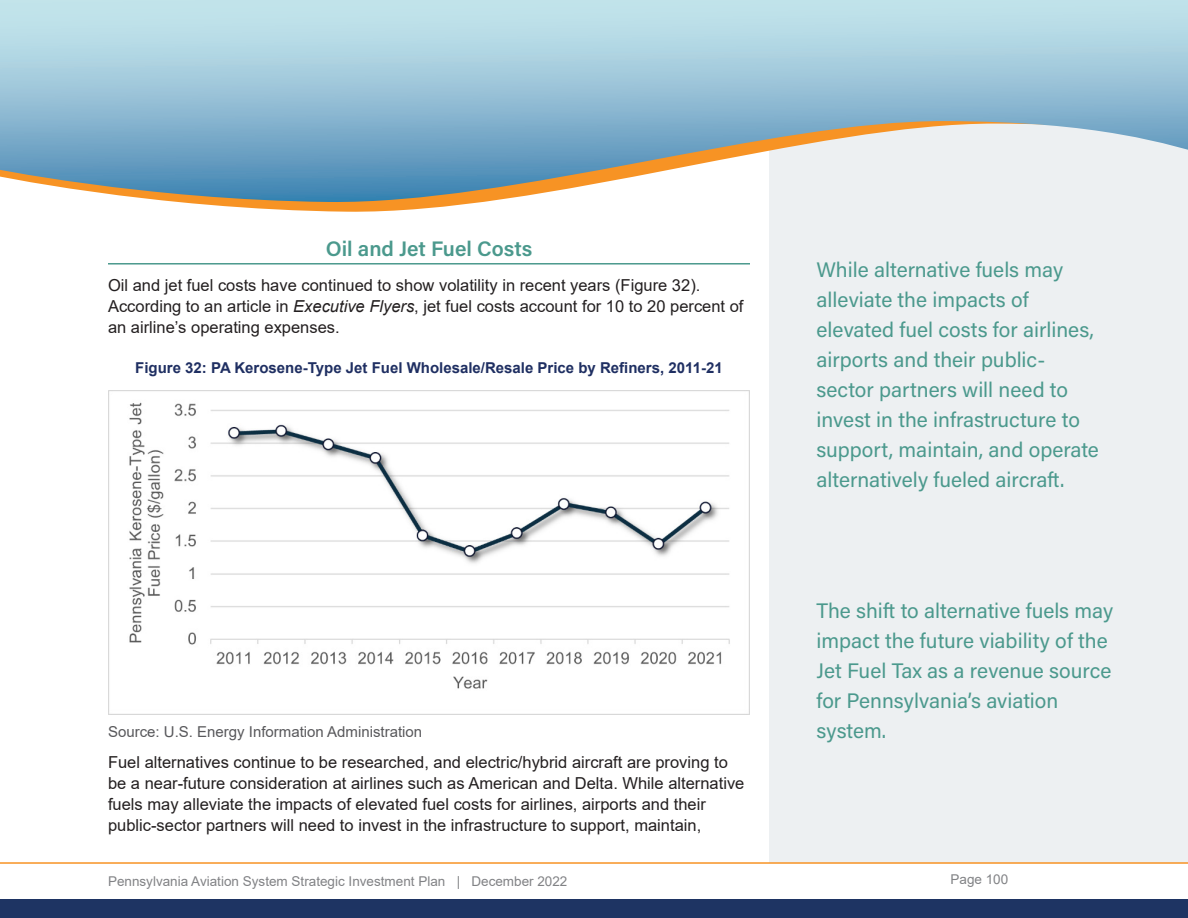
<style>
.page{position:relative;width:1188px;height:918px;background:#fff}
.page>*{position:absolute;margin:0;border:0;box-sizing:border-box;transform-origin:0 0}
.pull_quote{font:21px/30px "Acumin Pro";color:#4b998d}
.Subhead_2{font:600 21px "Acumin Pro";color:#4b998d}
.body_text{font:16.5px/21px "Arial";color:#231f20}
.Figure_title{font:700 15px "Arial";color:#1f2f62}
.Source{font:15px "Arial";color:#58585b}
.t1{font:13.5px "Arial";color:#818285}
.s1{font-style:italic}
</style>
<div class="page">
<div style="left:769px;top:94px;width:419px;height:823px;background:#edf0f2"></div>
<hr style="left:108px;top:263px;width:642px;height:2px;background:#4b998d">
<img style="left:108px;top:390px;width:642px;height:324px">
<svg style="left:0;top:862px;width:1188px;height:38px"></svg>
<svg style="left:200px;top:204px;width:265px;height:8px;fill:#f79324"></svg>
<svg style="left:0;top:0;width:1188px;height:204px"></svg>
<div style="left:0;top:900px;width:1188px;height:18px;background:#1e3463"></div>
<p class="Subhead_2" style="left:326px;top:234px;width:208px">Oil and Jet Fuel Costs</p>
<p class="body_text" style="left:108px;top:274px;width:637px">Oil and jet fuel costs have continued to show volatility in recent years (Figure 32).<br>According to an article in <span class="s1">Executive Flyers</span>, jet fuel costs account for 10 to 20 percent of an airline’s operating expenses.</p>
<p class="Figure_title" style="left:135px;top:357px;width:589px">Figure 32: PA Kerosene-Type Jet Fuel Wholesale/Resale Price by Refiners, 2011-21</p>
<p class="Source" style="left:108px;top:722px;width:316px">Source: U.S. Energy Information Administration</p>
<p class="body_text" style="left:108px;top:752px;width:638px">Fuel alternatives continue to be researched, and electric/hybrid aircraft are proving to be a near-future consideration at airlines such as American and Delta. While alternative fuels may alleviate the impacts of elevated fuel costs for airlines, airports and their public-sector partners will need to invest in the infrastructure to support, maintain,</p>
<p class="pull_quote" style="left:816px;top:254px;width:284px">While alternative fuels may alleviate the impacts of elevated fuel costs for airlines, airports and their public&shy;sector partners will need to invest in the infrastructure to support, maintain, and operate alternatively fueled aircraft.</p>
<p class="pull_quote" style="left:816px;top:594px;width:298px">The shift to alternative fuels may impact the future viability of the<br>Jet Fuel Tax as a revenue source for Pennsylvania’s aviation system.</p>
<p class="t1" style="left:108px;top:872px;width:461px">Pennsylvania Aviation System Strategic Investment Plan | December 2022</p>
<p class="t1" style="left:951px;top:870px;width:59px">Page 100</p>
</div>
